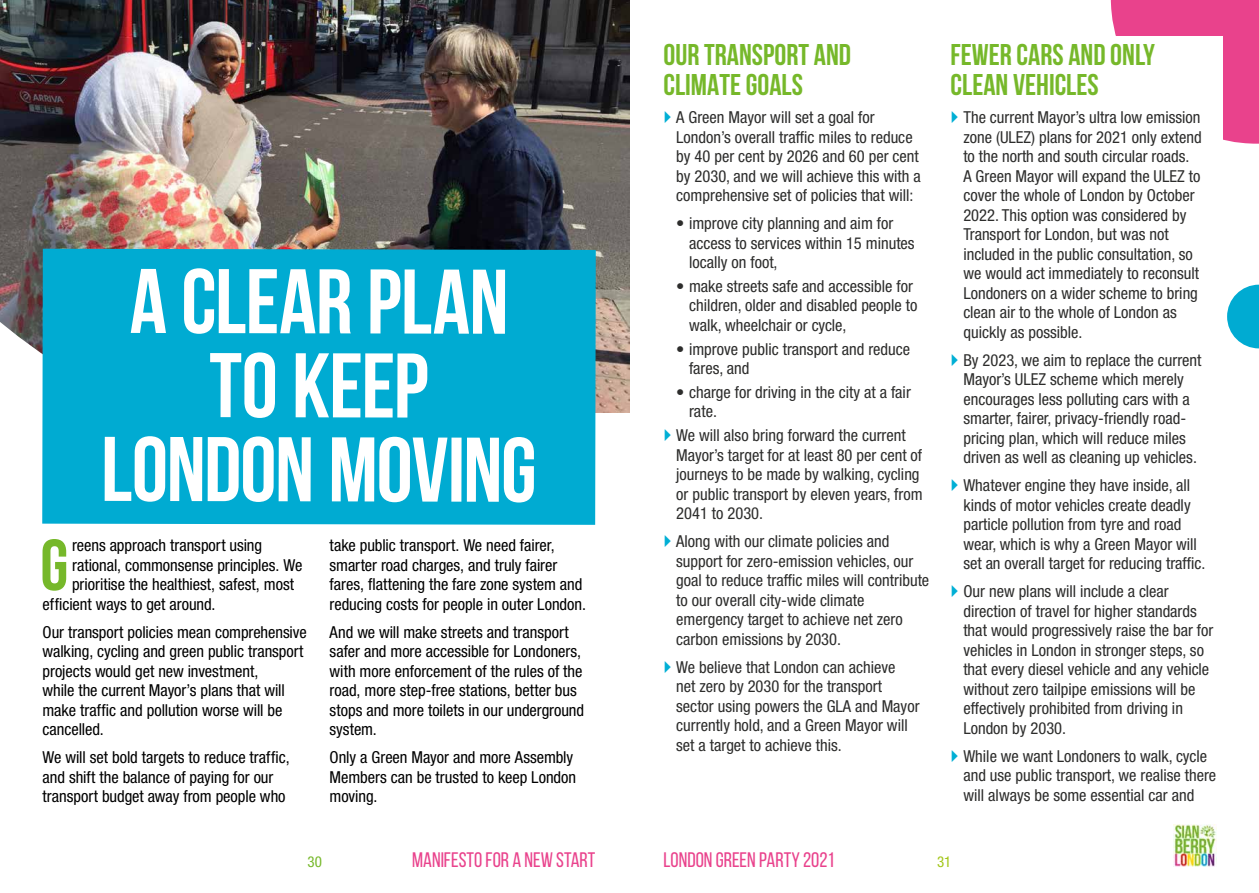
<style>
.page{position:relative;width:1259px;height:893px;background:#fff}
.page>*{position:absolute;margin:0;border:0;box-sizing:border-box;transform-origin:0 0}
.t1{font:700 91.5px/84px "Bebas Neue";letter-spacing:-.015em;color:#fff;text-align:center}
.t2{font:700 72.15px "Bebas Neue";color:#76b82a}
.t3{font:700 30px/30px "Bebas Neue";color:#76b82a}
.t4{font:21px "Bebas Neue";color:#e9428c}
.t5{font:condensed 16.5px/19.5px "Helvetica Neue LT Std";color:#2d2d2c}
.t6{font:condensed 16.5px/19.5px "Helvetica Neue LT Std";letter-spacing:-.005em;color:#000}
.t7{font:condensed 15px "Helvetica Neue LT Std";color:#76b82a}
.t8{font:condensed 15px "Helvetica Neue LT Std";color:#a2c617}
</style>
<div class="page">
<div style="left:1110px;top:0;width:149px;height:144px;background:#e9428c"></div>
<img style="left:1174px;top:824px;width:42px;height:43px">
<div style="left:657px;top:36px;width:565px;height:787px;background:#fff"></div>
<svg style="left:1227px;top:285px;width:32px;height:63px"></svg>
<img style="left:0;top:0;width:629px;height:311px">
<svg style="left:0;top:311px;width:629px;height:102px"></svg>
<div style="left:42px;top:249px;width:554px;height:276px;background:#00abd2"></div>
<h1 class="t1" style="left:101px;top:259px;width:437px">A CLEAR PLAN<br>TO KEEP<br>LONDON MOVING</h1>
<h2 class="t2" style="left:40px;top:526px;width:30px">G</h2>
<p class="t6" style="left:72px;top:535px;width:192px">reens approach transport using</p>
<p class="t6" style="left:72px;top:555px;width:232px">rational, commonsense principles. We</p>
<p class="t6" style="left:72px;top:574px;width:224px">prioritise the healthiest, safest, most</p>
<p class="t6" style="left:43px;top:594px;width:174px">efficient ways to get around.</p>
<p class="t6" style="left:43px;top:622px;width:266px">Our transport policies mean comprehensive walking, cycling and green public transport projects would get new investment,<br>while the current Mayor’s plans that will make traffic and pollution worse will be cancelled.</p>
<p class="t6" style="left:43px;top:747px;width:249px">We will set bold targets to reduce traffic, and shift the balance of paying for our transport budget away from people who</p>
<p class="t6" style="left:330px;top:535px;width:258px">take public transport. We need fairer, smarter road charges, and truly fairer fares, flattening the fare zone system and reducing costs for people in outer London.</p>
<p class="t6" style="left:330px;top:622px;width:256px">And we will make streets and transport safer and more accessible for Londoners, with more enforcement of the rules of the road, more step-free stations, better bus stops and more toilets in our underground system.</p>
<p class="t6" style="left:330px;top:747px;width:248px">Only a Green Mayor and more Assembly<br>Members can be trusted to keep London moving.</p>
<h3 class="t3" style="left:663px;top:39px;width:189px">OUR TRANSPORT AND<br>CLIMATE GOALS</h3>
<p class="t5" style="left:676px;top:107px;width:246px">A Green Mayor will set a goal for London’s overall traffic miles to reduce by 40 per cent by 2026 and 60 per cent by 2030, and we will achieve this with a comprehensive set of policies that will:</p>
<p class="t5" style="left:689px;top:213px;width:227px;text-indent:-13px">• improve city planning and aim for access to services within 15 minutes locally on foot,</p>
<p class="t5" style="left:689px;top:276px;width:230px;text-indent:-13px">• make streets safe and accessible for children, older and disabled people to walk, wheelchair or cycle,</p>
<p class="t5" style="left:689px;top:339px;width:223px;text-indent:-13px">• improve public transport and reduce fares, and</p>
<p class="t5" style="left:689px;top:382px;width:223px;text-indent:-13px">• charge for driving in the city at a fair rate.</p>
<p class="t5" style="left:676px;top:425px;width:248px">We will also bring forward the current Mayor’s target for at least 80 per cent of journeys to be made by walking, cycling or public transport by eleven years, from 2041 to 2030.</p>
<p class="t5" style="left:676px;top:531px;width:254px">Along with our climate policies and support for zero-emission vehicles, our goal to reduce traffic miles will contribute to our overall city-wide climate emergency target to achieve net zero carbon emissions by 2030.</p>
<p class="t5" style="left:676px;top:657px;width:245px">We believe that London can achieve<br>net zero by 2030 for the transport sector using powers the GLA and Mayor currently hold, and a Green Mayor will set a target to achieve this.</p>
<h3 class="t3" style="left:950px;top:39px;width:206px">FEWER CARS AND ONLY<br>CLEAN VEHICLES</h3>
<p class="t5" style="left:963px;top:107px;width:240px">The current Mayor’s ultra low emission zone (ULEZ) plans for 2021 only extend to the north and south circular roads.<br>A Green Mayor will expand the ULEZ to cover the whole of London by October 2022. This option was considered by Transport for London, but was not included in the public consultation, so we would act immediately to reconsult Londoners on a wider scheme to bring clean air to the whole of London as quickly as possible.</p>
<p class="t5" style="left:963px;top:350px;width:240px">By 2023, we aim to replace the current Mayor’s ULEZ scheme which merely encourages less polluting cars with a smarter, fairer, privacy-friendly road&shy;pricing plan, which will reduce miles driven as well as cleaning up vehicles.</p>
<p class="t5" style="left:963px;top:475px;width:244px">Whatever engine they have inside, all kinds of motor vehicles create deadly particle pollution from tyre and road wear, which is why a Green Mayor will set an overall target for reducing traffic.</p>
<p class="t5" style="left:963px;top:581px;width:251px">Our new plans will include a clear direction of travel for higher standards that would progressively raise the bar for vehicles in London in stronger steps, so that every diesel vehicle and any vehicle without zero tailpipe emissions will be effectively prohibited from driving in London by 2030.</p>
<p class="t5" style="left:963px;top:746px;width:254px">While we want Londoners to walk, cycle and use public transport, we realise there will always be some essential car and</p>
<p class="t7" style="left:307px;top:853px;width:16px">30</p>
<p class="t4" style="left:412px;top:848px;width:185px">MANIFESTO FOR A NEW START</p>
<p class="t4" style="left:663px;top:848px;width:173px">LONDON GREEN PARTY 2021</p>
<p class="t8" style="left:937px;top:853px;width:16px">31</p>
</div>
